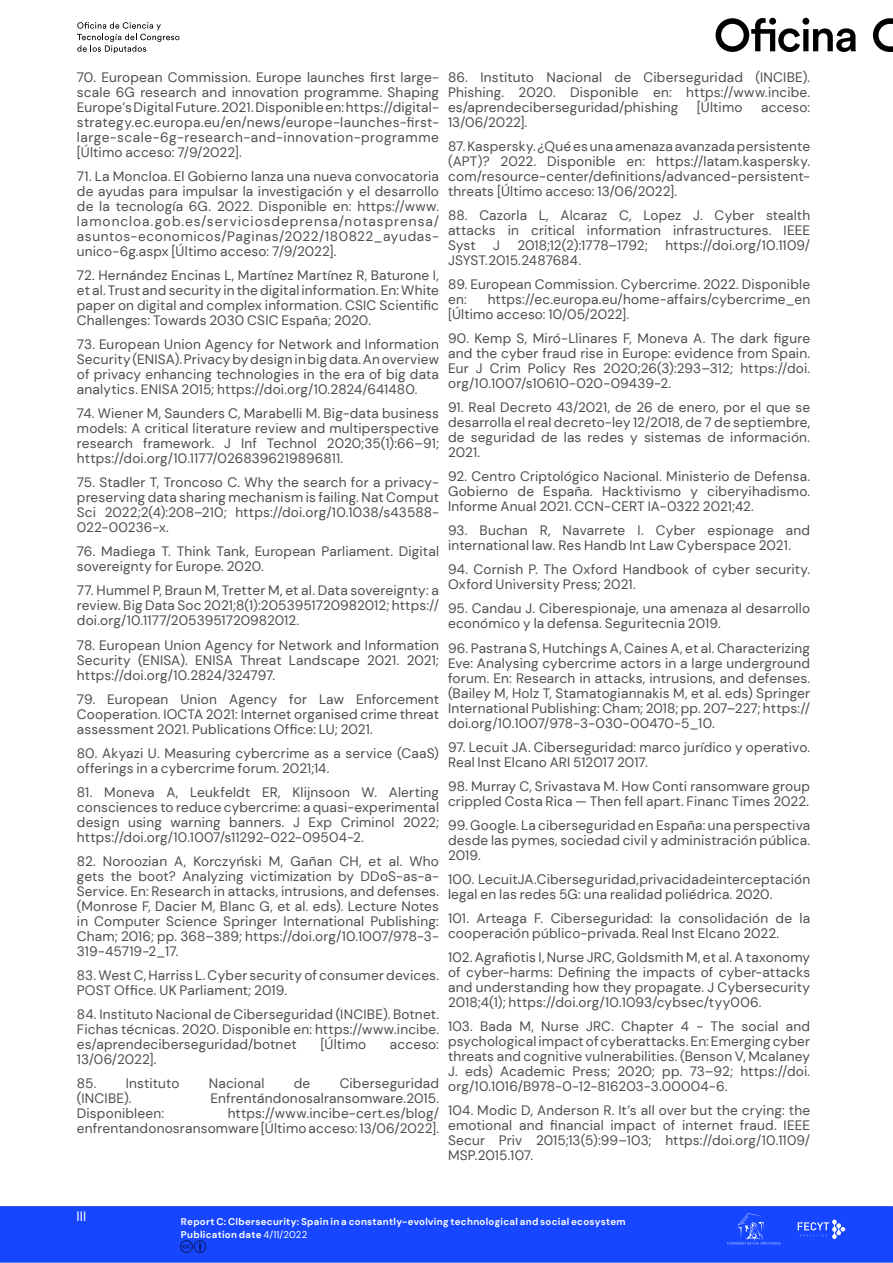
<style>
.page{position:relative;width:893px;height:1263px;background:#fff}
.page>*{position:absolute;margin:0;border:0;box-sizing:border-box;transform-origin:0 0}
.t1{font:13.65px/15px "DM Sans";letter-spacing:.01em;color:#4d4d4d;text-align:justify}
.t2{font:13.65px "DM Sans";color:#fff}
.t3{font:700 9.75px/13.5px "DM Sans";letter-spacing:.03em;color:#fff}
.s1{font-weight:400}
</style>
<div class="page">
<div style="left:0;top:1206px;width:893px;height:57px;background:#1646ff;border:2px solid #1646ff"></div>
<svg style="left:727px;top:1213px;width:53px;height:31px"></svg>
<svg style="left:798px;top:1219px;width:47px;height:20px"></svg>
<svg style="left:181px;top:1241px;width:25px;height:11px"></svg>
<svg style="left:77px;top:22px;width:102px;height:31px"></svg>
<svg style="left:873px;top:18px;width:20px;height:34px"></svg>
<svg style="left:715px;top:18px;width:141px;height:34px"></svg>
<p class="t1" style="left:77px;top:70px;width:364px">70. European Commission. Europe launches first large&shy;scale 6G research and innovation programme. Shaping Europe’s Digital Future. 2021. Disponible en: https://digital&shy;strategy.ec.europa.eu/en/news/europe-launches-first&shy;large-scale-6g-research-and-innovation-programme [Último acceso: 7/9/2022].</p>
<p class="t1" style="left:77px;top:169px;width:364px">71. La Moncloa. El Gobierno lanza una nueva convocatoria de ayudas para impulsar la investigación y el desarrollo de la tecnología 6G. 2022. Disponible en: https://www. lamoncloa.gob.es/serviciosdeprensa/notasprensa/ asuntos-economicos/Paginas/2022/180822_ayudas&shy;unico-6g.aspx [Último acceso: 7/9/2022].</p>
<p class="t1" style="left:77px;top:268px;width:364px">72. Hernández Encinas L, Martínez Martínez R, Baturone I, et al. Trust and security in the digital information. En: White paper on digital and complex information. CSIC Scientific Challenges: Towards 2030 CSIC España; 2020.</p>
<p class="t1" style="left:77px;top:337px;width:364px">73. European Union Agency for Network and Information Security (ENISA). Privacy by design in big data. An overview of privacy enhancing technologies in the era of big data analytics. ENISA 2015; https://doi.org/10.2824/641480.</p>
<p class="t1" style="left:77px;top:406px;width:364px">74. Wiener M, Saunders C, Marabelli M. Big-data business models: A critical literature review and multiperspective research framework. J Inf Technol 2020;35(1):66–91; https://doi.org/10.1177/0268396219896811.</p>
<p class="t1" style="left:77px;top:475px;width:364px">75. Stadler T, Troncoso C. Why the search for a privacy&shy;preserving data sharing mechanism is failing. Nat Comput Sci 2022;2(4):208–210; https://doi.org/10.1038/s43588- 022-00236-x.</p>
<p class="t1" style="left:77px;top:544px;width:364px">76. Madiega T. Think Tank, European Parliament. Digital sovereignty for Europe. 2020.</p>
<p class="t1" style="left:77px;top:583px;width:364px">77. Hummel P, Braun M, Tretter M, et al. Data sovereignty: a review. Big Data Soc 2021;8(1):2053951720982012; https:// doi.org/10.1177/2053951720982012.</p>
<p class="t1" style="left:77px;top:637px;width:364px">78. European Union Agency for Network and Information Security (ENISA). ENISA Threat Landscape 2021. 2021; https://doi.org/10.2824/324797.</p>
<p class="t1" style="left:77px;top:691px;width:364px">79. European Union Agency for Law Enforcement Cooperation. IOCTA 2021: Internet organised crime threat assessment 2021. Publications Office: LU; 2021.</p>
<p class="t1" style="left:77px;top:745px;width:364px">80. Akyazi U. Measuring cybercrime as a service (CaaS) offerings in a cybercrime forum. 2021;14.</p>
<p class="t1" style="left:77px;top:784px;width:364px">81. Moneva A, Leukfeldt ER, Klijnsoon W. Alerting consciences to reduce cybercrime: a quasi-experimental design using warning banners. J Exp Criminol 2022; https://doi.org/10.1007/s11292-022-09504-2.</p>
<p class="t1" style="left:77px;top:853px;width:364px">82. Noroozian A, Korczyński M, Gañan CH, et al. Who gets the boot? Analyzing victimization by DDoS-as-a-Service. En: Research in attacks, intrusions, and defenses. (Monrose F, Dacier M, Blanc G, et al. eds). Lecture Notes in Computer Science Springer International Publishing:<br>Cham; 2016; pp. 368–389; https://doi.org/10.1007/978-3- 319-45719-2_17.</p>
<p class="t1" style="left:77px;top:967px;width:364px">83. West C, Harriss L. Cyber security of consumer devices.<br>POST Office. UK Parliament; 2019.</p>
<p class="t1" style="left:77px;top:1006px;width:364px">84. Instituto Nacional de Ciberseguridad (INCIBE). Botnet.<br>Fichas técnicas. 2020. Disponible en: https://www.incibe. es/aprendeciberseguridad/botnet</p>
<p class="t1" style="left:321px;top:1036px;width:47px">[Último</p>
<p class="t1" style="left:390px;top:1036px;width:51px">acceso:</p>
<p class="t1" style="left:77px;top:1051px;width:81px">13/06/2022].</p>
<p class="t1" style="left:77px;top:1075px;width:104px">85. Instituto</p>
<p class="t1" style="left:209px;top:1075px;width:57px">Nacional</p>
<p class="t1" style="left:294px;top:1075px;width:18px">de</p>
<p class="t1" style="left:340px;top:1075px;width:101px">Ciberseguridad</p>
<p class="t1" style="left:77px;top:1090px;width:56px">(INCIBE).</p>
<p class="t1" style="left:210px;top:1090px;width:230px">Enfrentándonosalransomware.2015.</p>
<p class="t1" style="left:77px;top:1105px;width:89px">Disponibleen:</p>
<p class="t1" style="left:77px;top:1105px;width:364px;text-align:right">https://www.incibe-cert.es/blog/ enfrentandonosransomware [Último acceso: 13/06/2022].</p>
<p class="t1" style="left:448px;top:70px;width:364px">86. Instituto Nacional de Ciberseguridad (INCIBE).<br>Phishing. 2020. Disponible en: https://www.incibe. es/aprendeciberseguridad/phishing</p>
<p class="t1" style="left:697px;top:100px;width:47px">[Último</p>
<p class="t1" style="left:761px;top:100px;width:51px">acceso:</p>
<p class="t1" style="left:448px;top:115px;width:81px">13/06/2022].</p>
<p class="t1" style="left:448px;top:139px;width:364px">87. Kaspersky. ¿Qué es una amenaza avanzada persistente (APT)? 2022. Disponible en: https://latam.kaspersky. com/resource-center/definitions/advanced-persistent&shy;threats [Último acceso: 13/06/2022].</p>
<p class="t1" style="left:448px;top:208px;width:364px">88. Cazorla L, Alcaraz C, Lopez J. Cyber stealth attacks in critical information infrastructures. IEEE Syst</p>
<p class="t1" style="left:493px;top:238px;width:8px">J</p>
<p class="t1" style="left:517px;top:238px;width:132px">2018;12(2):1778–1792;</p>
<p class="t1" style="left:665px;top:238px;width:146px">https://doi.org/10.1109/</p>
<p class="t1" style="left:448px;top:253px;width:135px">JSYST.2015.2487684.</p>
<p class="t1" style="left:448px;top:277px;width:364px">89. European Commission. Cybercrime. 2022. Disponible en:</p>
<p class="t1" style="left:448px;top:292px;width:364px;text-indent:40px">https://ec.europa.eu/home-affairs/cybercrime_en [Último acceso: 10/05/2022].</p>
<p class="t1" style="left:448px;top:331px;width:364px">90. Kemp S, Miró-Llinares F, Moneva A. The dark figure and the cyber fraud rise in Europe: evidence from Spain.<br>Eur J Crim Policy Res 2020;26(3):293–312; https://doi. org/10.1007/s10610-020-09439-2.</p>
<p class="t1" style="left:448px;top:400px;width:364px">91. Real Decreto 43/2021, de 26 de enero, por el que se desarrolla el real decreto-ley 12/2018, de 7 de septiembre, de seguridad de las redes y sistemas de información.<br>2021.</p>
<p class="t1" style="left:448px;top:469px;width:364px">92. Centro Criptológico Nacional. Ministerio de Defensa.<br>Gobierno de España. Hacktivismo y ciberyihadismo.<br>Informe Anual 2021. CCN-CERT IA-0322 2021;42.</p>
<p class="t1" style="left:448px;top:523px;width:364px">93. Buchan R, Navarrete I. Cyber espionage and international law. Res Handb Int Law Cyberspace 2021.</p>
<p class="t1" style="left:448px;top:562px;width:364px">94. Cornish P. The Oxford Handbook of cyber security.<br>Oxford University Press; 2021.</p>
<p class="t1" style="left:448px;top:601px;width:364px">95. Candau J. Ciberespionaje, una amenaza al desarrollo económico y la defensa. Seguritecnia 2019.</p>
<p class="t1" style="left:448px;top:640px;width:364px">96. Pastrana S, Hutchings A, Caines A, et al. Characterizing Eve: Analysing cybercrime actors in a large underground forum. En: Research in attacks, intrusions, and defenses. (Bailey M, Holz T, Stamatogiannakis M, et al. eds) Springer International Publishing: Cham; 2018; pp. 207–227; https:// doi.org/10.1007/978-3-030-00470-5_10.</p>
<p class="t1" style="left:448px;top:739px;width:364px">97. Lecuit JA. Ciberseguridad: marco jurídico y operativo.<br>Real Inst Elcano ARI 512017 2017.</p>
<p class="t1" style="left:448px;top:778px;width:364px">98. Murray C, Srivastava M. How Conti ransomware group crippled Costa Rica — Then fell apart. Financ Times 2022.</p>
<p class="t1" style="left:448px;top:817px;width:364px">99. Google. La ciberseguridad en España: una perspectiva desde las pymes, sociedad civil y administración pública.<br>2019.</p>
<p class="t1" style="left:448px;top:871px;width:364px">100. LecuitJA.Ciberseguridad,privacidadeinterceptación legal en las redes 5G: una realidad poliédrica. 2020.</p>
<p class="t1" style="left:448px;top:910px;width:364px">101. Arteaga F. Ciberseguridad: la consolidación de la cooperación público-privada. Real Inst Elcano 2022.</p>
<p class="t1" style="left:448px;top:949px;width:364px">102. Agrafiotis I, Nurse JRC, Goldsmith M, et al. A taxonomy of cyber-harms: Defining the impacts of cyber-attacks and understanding how they propagate. J Cybersecurity 2018;4(1); https://doi.org/10.1093/cybsec/tyy006.</p>
<p class="t1" style="left:448px;top:1018px;width:364px">103. Bada M, Nurse JRC. Chapter 4 - The social and psychological impact of cyberattacks. En: Emerging cyber threats and cognitive vulnerabilities. (Benson V, Mcalaney J. eds) Academic Press; 2020; pp. 73–92; https://doi. org/10.1016/B978-0-12-816203-3.00004-6.</p>
<p class="t1" style="left:448px;top:1102px;width:364px">104. Modic D, Anderson R. It’s all over but the crying: the emotional and financial impact of internet fraud. IEEE Secur Priv 2015;13(5):99–103; https://doi.org/10.1109/ MSP.2015.107.</p>
<p class="t2" style="left:76px;top:1208px;width:12px">III</p>
<p class="t3" style="left:181px;top:1214px;width:446px">Report C: CIbersecurity: Spain in a constantly-evolving technological and social ecosystem<br>Publication date <span class="s1">4/11/2022</span></p>
</div>
